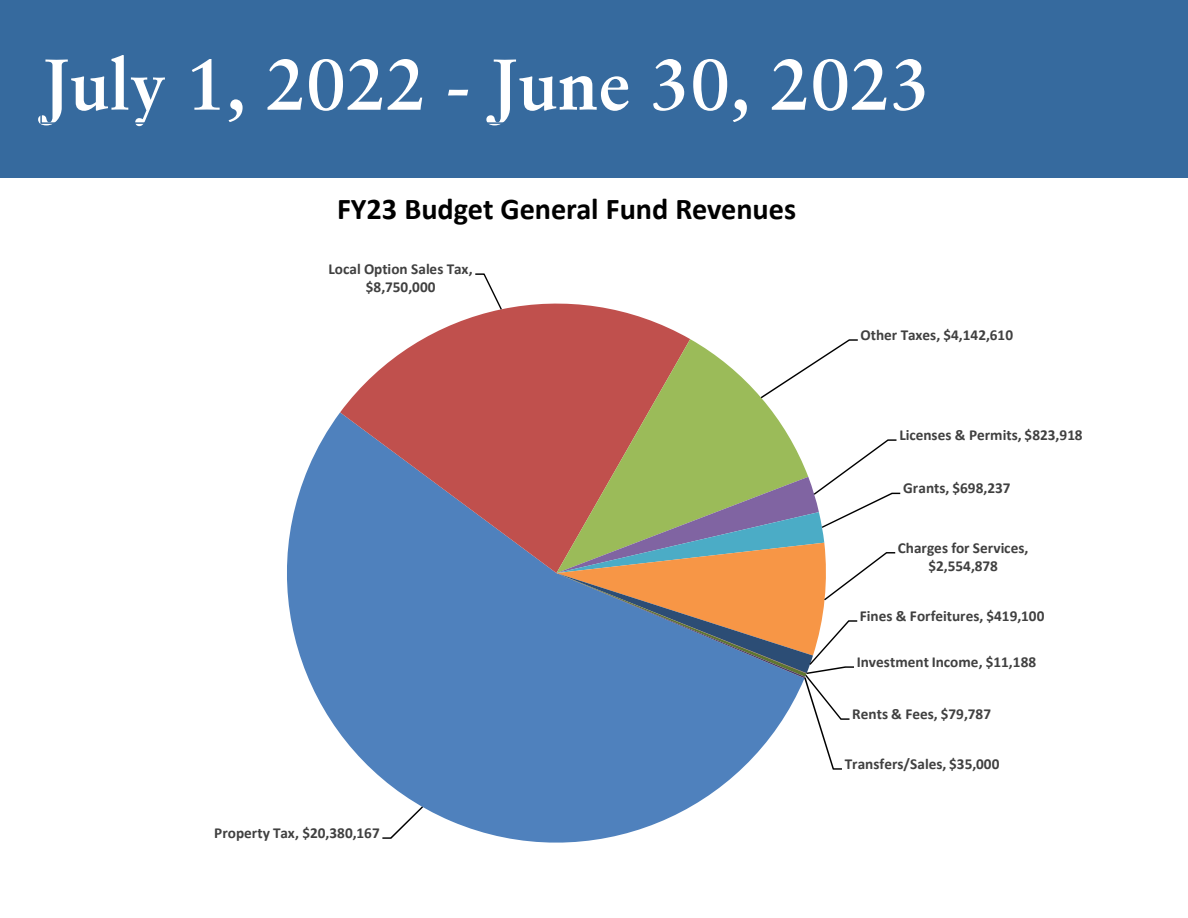
<style>
.page{position:relative;width:1188px;height:918px;background:#fff}
.page>*{position:absolute;margin:0;border:0;box-sizing:border-box;transform-origin:0 0}
.t1{font:700 72px "Sabon LT Pro";color:#fff}
.t2{font:700 30.3px "Calibri";color:#000}
.t3{font:700 15.3px/18.6px "Calibri";color:#404040;text-align:center}
</style>
<div class="page">
<svg style="left:287px;top:412px;width:454px;height:431px;fill:#4f81bd"></svg>
<svg style="left:340px;top:303px;width:350px;height:270px;background:#a97684"></svg>
<svg style="left:556px;top:339px;width:235px;height:100px;background:#b78d64"></svg>
<svg style="left:382px;top:806px;width:41px;height:33px"></svg>
<svg style="left:475px;top:273px;width:27px;height:37px"></svg>
<svg style="left:761px;top:339px;width:97px;height:59px"></svg>
<svg style="left:556px;top:439px;width:344px;height:331px"></svg>
<div style="left:0;top:0;width:1188px;height:177px;background:#366a9e"></div>
<p class="t1" style="left:42px;top:39px;width:890px">July 1, 2022 - June 30, 2023</p>
<p class="t2" style="left:337px;top:188px;width:461px">FY23 Budget General Fund Revenues</p>
<p class="t3" style="left:329px;top:259px;width:146px">Local Option Sales Tax, $8,750,000</p>
<p class="t3" style="left:214px;top:823px;width:167px">Property Tax, $20,380,167</p>
<p class="t3" style="left:860px;top:325px;width:154px">Other Taxes, $4,142,610</p>
<p class="t3" style="left:899px;top:425px;width:185px">Licenses &amp; Permits, $823,918</p>
<p class="t3" style="left:903px;top:479px;width:109px">Grants, $698,237</p>
<p class="t3" style="left:898px;top:538px;width:132px">Charges for Services, $2,554,878</p>
<p class="t3" style="left:860px;top:606px;width:186px">Fines &amp; Forfeitures, $419,100</p>
<p class="t3" style="left:857px;top:652px;width:181px">Investment Income, $11,188</p>
<p class="t3" style="left:852px;top:704px;width:140px">Rents &amp; Fees, $79,787</p>
<p class="t3" style="left:845px;top:754px;width:156px">Transfers/Sales, $35,000</p>
</div>
